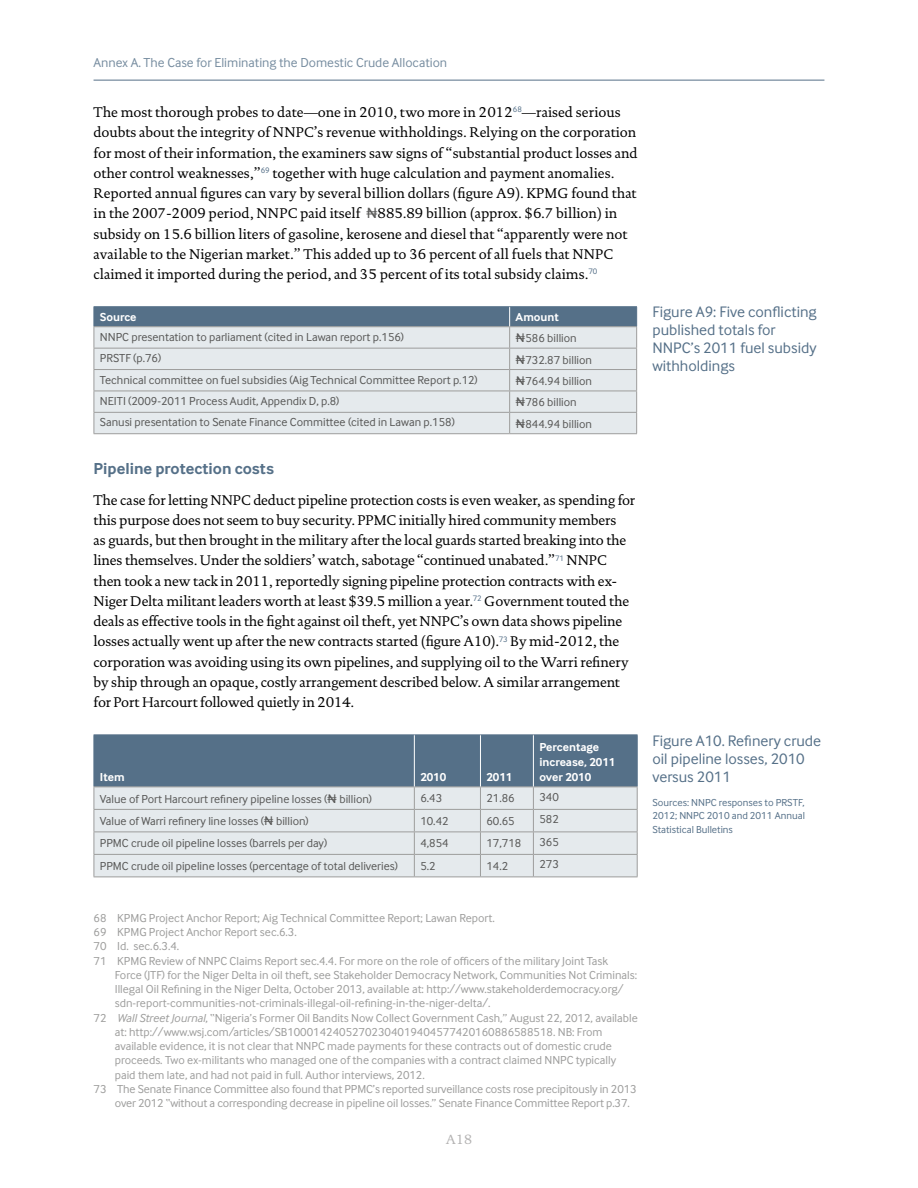
<style>
.page{position:relative;width:918px;height:1188px;background:#fff}
.page>*{position:absolute;margin:0;border:0;box-sizing:border-box;transform-origin:0 0}
.t1{font:700 16.5px "Inter Face";color:#557088}
.t2{font:15.75px/18px "Inter Face";color:#557088}
.t3{font:14.25px/20.2px "DTL Documenta T";letter-spacing:-.01em;color:#000}
.t4{font:13.5px "Inter Face";color:#778da0}
.t5{font:13.5px "DTL Documenta T";color:#b3b2b2}
.t6{font:12px "Inter Face";color:#9d9d9c}
.t7{font:12px "Inter Face";color:#575756}
.t8{font:700 12px/15px "Inter Face";color:#fff}
.t9{font:10.5px/13.5px "Inter Face";color:#557088;text-align:justify}
.s1{font-family:"Lucida Sans Unicode";color:#575756}
.s2{font-family:"Lucida Sans Unicode"}
.s3{font-style:italic}
</style>
<div class="page">
<hr style="left:94px;top:80px;width:730px;height:1px;background:#557088">
<hr style="left:94px;top:433px;width:416px;height:1px;background:#9d9d9c">
<hr style="left:510px;top:433px;width:127px;height:1px;background:#9d9d9c">
<hr style="left:510px;top:306px;width:127px;height:1px;background:#557088">
<hr style="left:94px;top:306px;width:416px;height:1px;background:#557088">
<svg style="left:94px;top:307px;width:543px;height:126px;background:#ccd4da"></svg>
<hr style="left:94px;top:877px;width:320px;height:1px;background:#9d9d9c">
<hr style="left:414px;top:877px;width:66px;height:1px;background:#9d9d9c">
<hr style="left:480px;top:877px;width:53px;height:1px;background:#9d9d9c">
<hr style="left:533px;top:877px;width:105px;height:1px;background:#9d9d9c">
<svg style="left:94px;top:735px;width:544px;height:142px;background:#aebbc5"></svg>
<hr style="left:414px;top:735px;width:1px;height:52px;background:#fff">
<hr style="left:480px;top:735px;width:1px;height:52px;background:#fff">
<hr style="left:533px;top:735px;width:1px;height:52px;background:#fff">
<p class="t4" style="left:94px;top:55px;width:355px">Annex A. The Case for Eliminating the Domestic Crude Allocation</p>
<p class="t3" style="left:94px;top:102px;width:546px">The most thorough probes to date—one in 2010, two more in 2012<sup>68</sup>—raised serious doubts about the integrity of NNPC’s revenue withholdings. Relying on the corporation for most of their information, the examiners saw signs of “substantial product losses and other control weaknesses,”<sup>69</sup> together with huge calculation and payment anomalies.<br>Reported annual figures can vary by several billion dollars (figure A9). KPMG found that in the 2007-2009 period, NNPC paid itself <span class="s1">₦</span>885.89 billion (approx. $6.7 billion) in subsidy on 15.6 billion liters of gasoline, kerosene and diesel that “apparently were not available to the Nigerian market.” This added up to 36 percent of all fuels that NNPC claimed it imported during the period, and 35 percent of its total subsidy claims.<sup>70</sup></p>
<p class="t8" style="left:100px;top:309px;width:38px">Source</p>
<p class="t8" style="left:516px;top:309px;width:45px">Amount</p>
<p class="t7" style="left:100px;top:330px;width:306px">NNPC presentation to parliament (cited in Lawan report p.156)</p>
<p class="t7" style="left:516px;top:331px;width:63px"><span class="s2">₦</span>586 billion</p>
<p class="t7" style="left:100px;top:351px;width:63px">PRSTF (p.76)</p>
<p class="t7" style="left:516px;top:353px;width:78px"><span class="s2">₦</span>732.87 billion</p>
<p class="t7" style="left:100px;top:373px;width:379px">Technical committee on fuel subsidies (Aig Technical Committee Report p.12)</p>
<p class="t7" style="left:516px;top:374px;width:78px"><span class="s2">₦</span>764.94 billion</p>
<p class="t7" style="left:100px;top:394px;width:241px">NEITI (2009-2011 Process Audit, Appendix D, p.8)</p>
<p class="t7" style="left:516px;top:396px;width:63px"><span class="s2">₦</span>786 billion</p>
<p class="t7" style="left:100px;top:416px;width:356px">Sanusi presentation to Senate Finance Committee (cited in Lawan p.158)</p>
<p class="t7" style="left:516px;top:417px;width:78px"><span class="s2">₦</span>844.94 billion</p>
<p class="t1" style="left:94px;top:459px;width:182px">Pipeline protection costs</p>
<p class="t3" style="left:94px;top:490px;width:543px">The case for letting NNPC deduct pipeline protection costs is even weaker, as spending for this purpose does not seem to buy security. PPMC initially hired community members<br>as guards, but then brought in the military after the local guards started breaking into the lines themselves. Under the soldiers’ watch, sabotage “continued unabated.”<sup>71</sup> NNPC then took a new tack in 2011, reportedly signing pipeline protection contracts with ex-Niger Delta militant leaders worth at least $39.5 million a year.<sup>72</sup> Government touted the deals as effective tools in the fight against oil theft, yet NNPC’s own data shows pipeline losses actually went up after the new contracts started (figure A10).<sup>73</sup> By mid-2012, the corporation was avoiding using its own pipelines, and supplying oil to the Warri refinery by ship through an opaque, costly arrangement described below. A similar arrangement for Port Harcourt followed quietly in 2014.</p>
<p class="t8" style="left:100px;top:769px;width:26px">Item</p>
<p class="t8" style="left:420px;top:769px;width:27px">2010</p>
<p class="t8" style="left:486px;top:769px;width:27px">2011</p>
<p class="t8" style="left:539px;top:739px;width:77px">Percentage increase, 2011 over 2010</p>
<p class="t7" style="left:100px;top:792px;width:274px">Value of Port Harcourt refinery pipeline losses (<span class="s2">₦</span> billion)</p>
<p class="t7" style="left:420px;top:791px;width:23px">6.43</p>
<p class="t7" style="left:486px;top:791px;width:30px">21.86</p>
<p class="t7" style="left:539px;top:790px;width:21px">340</p>
<p class="t7" style="left:100px;top:815px;width:210px">Value of Warri refinery line losses (<span class="s2">₦</span> billion)</p>
<p class="t7" style="left:420px;top:814px;width:30px">10.42</p>
<p class="t7" style="left:486px;top:814px;width:30px">60.65</p>
<p class="t7" style="left:539px;top:813px;width:21px">582</p>
<p class="t7" style="left:100px;top:836px;width:229px">PPMC crude oil pipeline losses (barrels per day)</p>
<p class="t7" style="left:420px;top:836px;width:30px">4,854</p>
<p class="t7" style="left:486px;top:836px;width:36px">17,718</p>
<p class="t7" style="left:539px;top:835px;width:21px">365</p>
<p class="t7" style="left:100px;top:859px;width:300px">PPMC crude oil pipeline losses (percentage of total deliveries)</p>
<p class="t7" style="left:420px;top:859px;width:17px">5.2</p>
<p class="t7" style="left:486px;top:859px;width:23px">14.2</p>
<p class="t7" style="left:539px;top:858px;width:21px">273</p>
<p class="t2" style="left:652px;top:302px;width:166px">Figure A9: Five conflicting published totals for<br>NNPC’s 2011 fuel subsidy withholdings</p>
<p class="t2" style="left:652px;top:731px;width:170px">Figure A10. Refinery crude oil pipeline losses, 2010 versus 2011</p>
<p class="t9" style="left:652px;top:795px;width:154px">Sources: NNPC responses to PRSTF, 2012; NNPC 2010 and 2011 Annual Statistical Bulletins</p>
<p class="t6" style="left:94px;top:911px;width:403px">68 KPMG Project Anchor Report; Aig Technical Committee Report; Lawan Report.</p>
<p class="t6" style="left:94px;top:925px;width:205px">69 KPMG Project Anchor Report sec.6.3.</p>
<p class="t6" style="left:94px;top:940px;width:87px">70 Id. sec.6.3.4.</p>
<p class="t6" style="left:94px;top:954px;width:516px">71 KPMG Review of NNPC Claims Report sec.4.4. For more on the role of officers of the military Joint Task</p>
<p class="t6" style="left:115px;top:968px;width:524px">Force (JTF) for the Niger Delta in oil theft, see Stakeholder Democracy Network, Communities Not Criminals:</p>
<p class="t6" style="left:115px;top:982px;width:510px">Illegal Oil Refining in the Niger Delta, October 2013, available at: http://www.stakeholderdemocracy.org/</p>
<p class="t6" style="left:115px;top:997px;width:377px">sdn-report-communities-not-criminals-illegal-oil-refining-in-the-niger-delta/.</p>
<p class="t6" style="left:94px;top:1011px;width:546px">72 <span class="s3">Wall Street Journal</span>, “Nigeria’s Former Oil Bandits Now Collect Government Cash,” August 22, 2012, available</p>
<p class="t6" style="left:115px;top:1025px;width:489px">at: http://www.wsj.com/articles/SB10001424052702304019404577420160886588518. NB: From</p>
<p class="t6" style="left:115px;top:1039px;width:499px">available evidence, it is not clear that NNPC made payments for these contracts out of domestic crude</p>
<p class="t6" style="left:115px;top:1054px;width:503px">proceeds. Two ex-militants who managed one of the companies with a contract claimed NNPC typically</p>
<p class="t6" style="left:115px;top:1068px;width:312px">paid them late, and had not paid in full. Author interviews, 2012.</p>
<p class="t6" style="left:94px;top:1082px;width:545px">73 The Senate Finance Committee also found that PPMC’s reported surveillance costs rose precipitously in 2013</p>
<p class="t6" style="left:115px;top:1096px;width:516px">over 2012 “without a corresponding decrease in pipeline oil losses.” Senate Finance Committee Report p.37.</p>
<p class="t5" style="left:446px;top:1131px;width:28px">A18</p>
</div>
